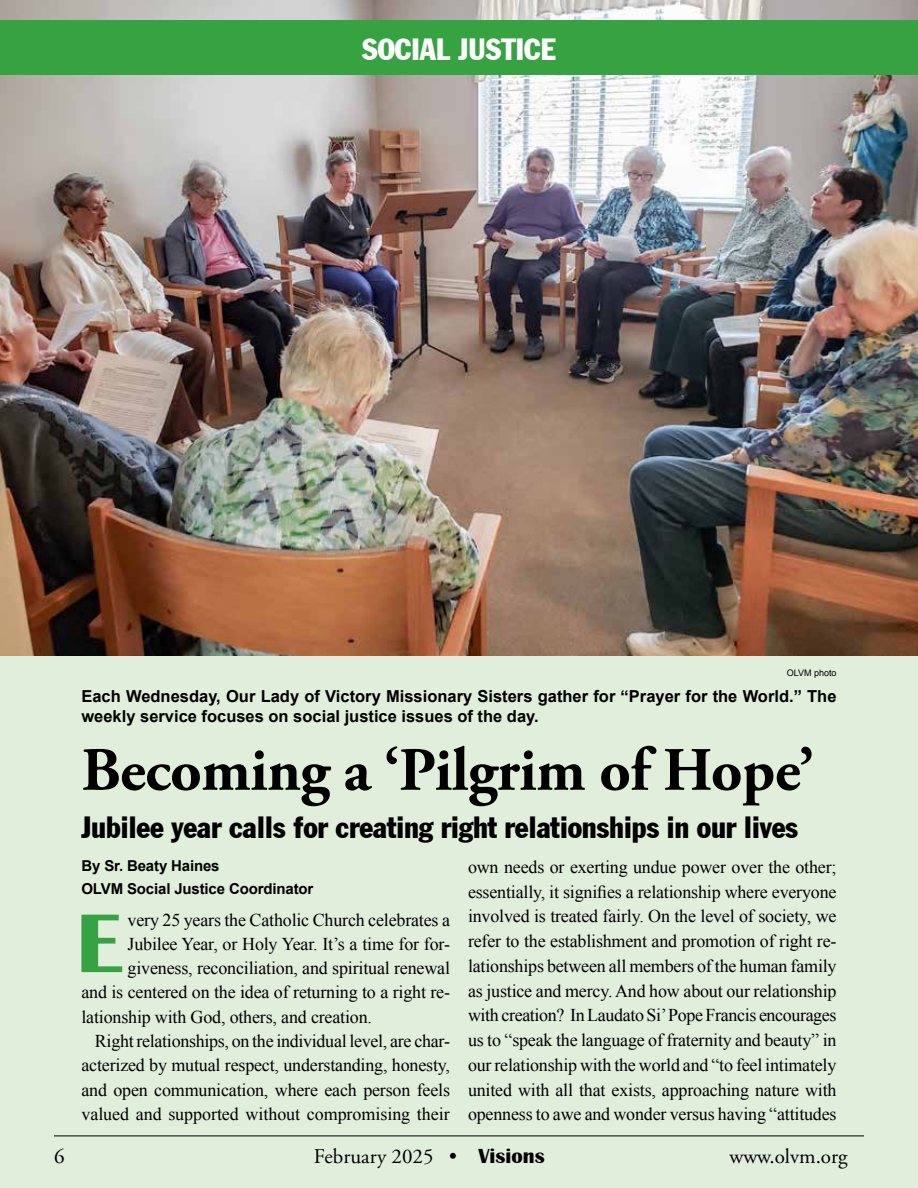
<style>
.page{position:relative;width:918px;height:1188px;background:#e1eedc}
.page>*{position:absolute;margin:0;border:0;box-sizing:border-box;transform-origin:0 0}
.t1{font:700 86.25px "Britannic";color:#36a242}
.t2{font:700 61.5px "Adobe Garamond Pro";letter-spacing:-.01em;color:#000}
.t3{font:30px "Jack Condensed";letter-spacing:-.01em;color:#000}
.t4{font:30px "Jack Condensed";color:#fff}
.t5{font:21px "Adobe Garamond Pro";color:#000}
.t6{font:18px/24.8px "Times New Roman";letter-spacing:-.01em;color:#000;text-align:justify}
.t7{font:700 16.5px/19.8px "Arial";color:#000}
.t8{font:700 15px/23px "Arial";letter-spacing:-.01em;color:#000}
.t9{font:9px "Arial";color:#000}
.s1{font-family:"Britannic";font-weight:700}
</style>
<div class="page">
<hr style="left:54px;top:1136px;width:810px;height:1px;background:#000">
<img style="left:0;top:0;width:918px;height:656px">
<div style="left:0;top:20px;width:918px;height:55px;background:#36a242"></div>
<h3 class="t4" style="left:362px;top:31px;width:195px">SOCIAL JUSTICE</h3>
<p class="t9" style="left:787px;top:667px;width:51px">OLVM photo</p>
<p class="t7" style="left:81px;top:687px;width:757px">Each Wednesday, Our Lady of Victory Missionary Sisters gather for “Prayer for the World.” The weekly service focuses on social justice issues of the day.</p>
<h2 class="t2" style="left:81px;top:734px;width:734px">Becoming a ‘Pilgrim of Hope’</h2>
<h3 class="t3" style="left:81px;top:809px;width:718px">Jubilee year calls for creating right relationships in our lives</h3>
<p class="t8" style="left:81px;top:855px;width:233px">By Sr. Beaty Haines<br>OLVM Social Justice Coordinator</p>
<h1 class="t1" style="left:77px;top:895px;width:47px">E</h1>
<p class="t6" style="left:128px;top:907px;width:324px">very 25 years the Catholic Church celebrates a</p>
<p class="t6" style="left:128px;top:931px;width:324px">Jubilee Year, or Holy Year. It’s a time for for-</p>
<p class="t6" style="left:128px;top:955px;width:324px">giveness, reconciliation, and spiritual renewal</p>
<p class="t6" style="left:81px;top:979px;width:370px">and is centered on the idea of returning to a right re-</p>
<p class="t6" style="left:81px;top:1004px;width:292px">lationship with God, others, and creation.</p>
<p class="t6" style="left:95px;top:1028px;width:357px">Right relationships, on the individual level, are char-</p>
<p class="t6" style="left:81px;top:1053px;width:370px">acterized by mutual respect, understanding, honesty,</p>
<p class="t6" style="left:81px;top:1077px;width:370px">and open communication, where each person feels</p>
<p class="t6" style="left:81px;top:1102px;width:370px">valued and supported without compromising their</p>
<p class="t6" style="left:468px;top:854px;width:370px">own needs or exerting undue power over the other; essentially, it signifies a relationship where everyone involved is treated fairly. On the level of society, we refer to the establishment and promotion of right re&shy;lationships between all members of the human family as justice and mercy. And how about our relationship with creation? In Laudato Si’ Pope Francis encourages us to “speak the language of fraternity and beauty” in our relationship with the world and “to feel intimately united with all that exists, approaching nature with openness to awe and wonder versus having “attitudes</p>
<p class="t5" style="left:54px;top:1143px;width:12px">6</p>
<p class="t5" style="left:314px;top:1143px;width:232px">February 2025 <span class="s1">• Visions</span></p>
<p class="t5" style="left:729px;top:1143px;width:120px">www.olvm.org</p>
</div>
